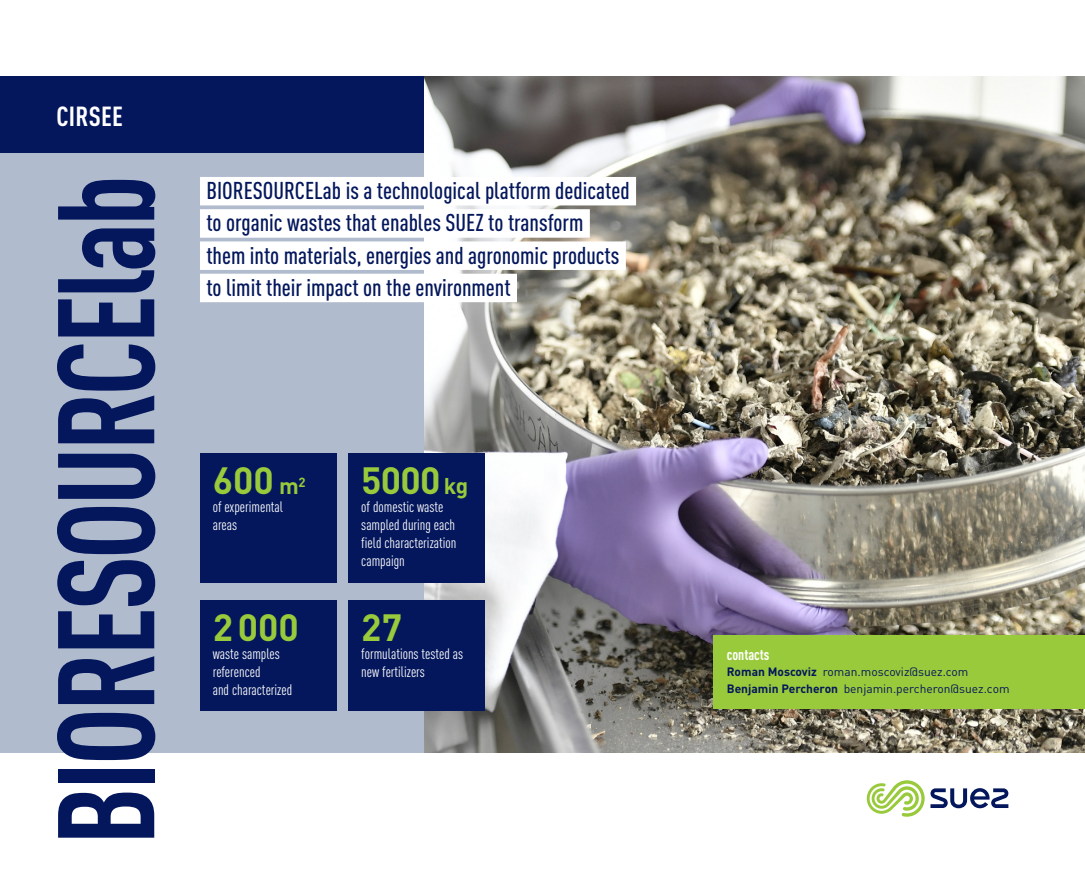
<style>
.page{position:relative;width:1085px;height:893px;background:#fff}
.page>*{position:absolute;margin:0;border:0;box-sizing:border-box;transform-origin:0 0}
.Titre_fiche_vertical{font:700 condensed 135px "DIN Pro";letter-spacing:-.03em;color:#04175c;scale:.92 1}
.t1{font:700 37.5px "DIN Pro";color:#99ca3b}
.t2{font:700 condensed 27.3px "DIN Pro";letter-spacing:.01em;color:#fff}
.Surligné_couv{font:500 condensed 24px "DIN Pro";color:#04175c}
.t3{font:condensed 15px/18px "DIN Pro";color:#fff}
.Titre_blanc{font:700 condensed 15px "DIN Pro";color:#fff}
.t4{font:12px "DIN Pro";color:#04175c}
.s1{font-size:22.5px}
.s2{font-weight:700}
</style>
<div class="page">
<div style="left:0;top:77px;width:425px;height:78px;background:#04175c"></div>
<div style="left:0;top:153px;width:425px;height:600px;background:#b1bbce"></div>
<svg style="left:866px;top:780px;width:58px;height:37px"></svg>
<svg style="left:930px;top:788px;width:78px;height:20px"></svg>
<img style="left:424px;top:77px;width:660px;height:676px">
<div style="left:348px;top:600px;width:136px;height:110px;background:#04175c"></div>
<div style="left:200px;top:600px;width:136px;height:110px;background:#04175c"></div>
<div style="left:200px;top:453px;width:136px;height:130px;background:#04175c"></div>
<div style="left:348px;top:453px;width:136px;height:130px;background:#04175c"></div>
<div style="left:200px;top:177px;width:436px;height:28px;background:#fff"></div>
<div style="left:200px;top:209px;width:389px;height:29px;background:#fff"></div>
<div style="left:200px;top:241px;width:425px;height:29px;background:#fff"></div>
<div style="left:200px;top:274px;width:317px;height:28px;background:#fff"></div>
<div style="left:713px;top:635px;width:371px;height:74px;background:#99ca3b"></div>
<p class="t2" style="left:56px;top:96px;width:68px">CIRSEE</p>
<p class="Titre_fiche_vertical" style="left:4px;top:845px;width:729px;rotate:-90deg">BIORESOURCElab</p>
<p class="Surligné_couv" style="left:206px;top:173px;width:425px">BIORESOURCELab is a technological platform dedicated</p>
<p class="Surligné_couv" style="left:206px;top:205px;width:378px">to organic wastes that enables SUEZ to transform</p>
<p class="Surligné_couv" style="left:206px;top:237px;width:414px">them into materials, energies and agronomic products</p>
<p class="Surligné_couv" style="left:206px;top:270px;width:306px">to limit their impact on the environment</p>
<p class="t1" style="left:213px;top:455px;width:94px">600 <span class="s1">m</span><sup>2</sup></p>
<p class="t3" style="left:213px;top:497px;width:72px">of experimental</p>
<p class="t3" style="left:213px;top:515px;width:26px">areas</p>
<p class="t1" style="left:213px;top:602px;width:88px">2000</p>
<p class="t3" style="left:213px;top:644px;width:69px">waste samples</p>
<p class="t3" style="left:213px;top:662px;width:49px">referenced</p>
<p class="t3" style="left:213px;top:680px;width:81px">and characterized</p>
<p class="t1" style="left:361px;top:455px;width:108px">5000 <span class="s1">kg</span></p>
<p class="t3" style="left:361px;top:497px;width:97px">of domestic waste sampled during each field characterization campaign</p>
<p class="t1" style="left:361px;top:602px;width:42px">27</p>
<p class="t3" style="left:361px;top:644px;width:103px">formulations tested as new fertilizers</p>
<p class="Titre_blanc" style="left:726px;top:643px;width:44px">contacts</p>
<p class="t4" style="left:726px;top:664px;width:243px"><span class="s2">Roman Moscoviz</span> roman.moscoviz@suez.com</p>
<p class="t4" style="left:726px;top:680px;width:284px"><span class="s2">Benjamin Percheron</span> benjamin.percheron@suez.com</p>
</div>
